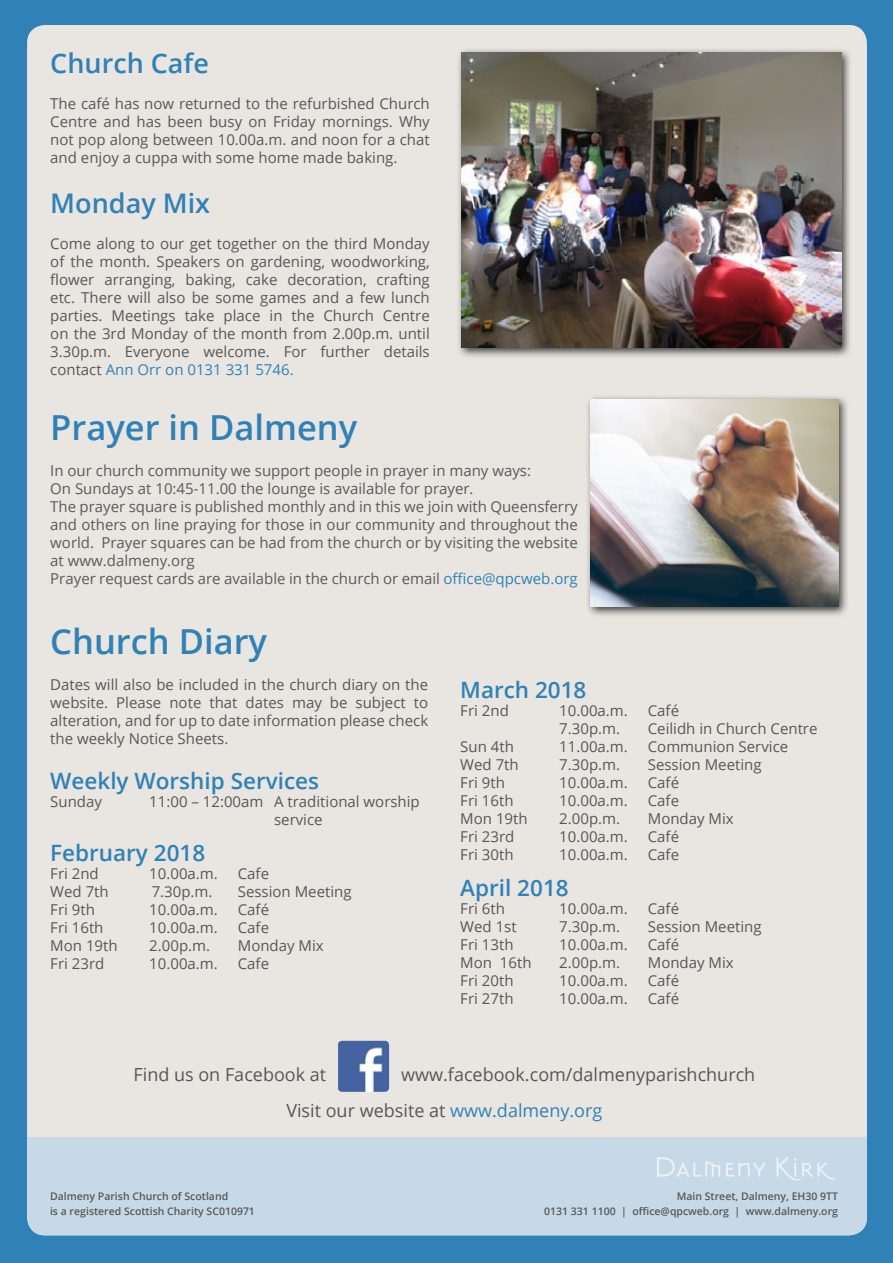
<style>
.page{position:relative;width:893px;height:1263px;background:#2f81b7}
.page>*{position:absolute;margin:0;border:0;box-sizing:border-box;transform-origin:0 0}
.t1{font:600 34.5px "Open Sans";color:#2f81b7}
.t2{font:600 27px "Open Sans";color:#3081b8}
.t3{font:600 22.5px "Open Sans";color:#2f81b7}
.t4{font:18px/36.6px "Open Sans";color:#575756}
.t5{font:15px/18px "Open Sans";color:#575756;text-align:justify}
.t6{font:15px/18px "Open Sans";color:#5a5a59}
.t7{font:600 10.5px/15px "Open Sans";color:#575756;text-align:right}
.s1{color:#3081b8}
.s2{color:#2f81b7}
</style>
<div class="page">
<div style="left:27px;top:25px;width:840px;height:1210px;background:#e9e6e1;border-radius:18px"></div>
<div style="left:27px;top:1160px;width:840px;height:75px;background:#c7d9e7;border-radius:18px"></div>
<div style="left:27px;top:1138px;width:840px;height:42px;background:#c7d9e7"></div>
<svg style="left:657px;top:1157px;width:63px;height:20px"></svg>
<svg style="left:726px;top:1162px;width:40px;height:14px"></svg>
<svg style="left:776px;top:1157px;width:59px;height:24px"></svg>
<img style="left:338px;top:1041px;width:51px;height:51px">
<div style="left:585px;top:394px;width:264px;height:224px;background:#000;opacity:.75"></div>
<img style="left:590px;top:400px;width:248px;height:207px">
<div style="left:456px;top:47px;width:396px;height:312px;background:#000;opacity:.75"></div>
<img style="left:462px;top:52px;width:379px;height:296px">
<h2 class="t2" style="left:50px;top:45px;width:160px">Church Cafe</h2>
<p class="t5" style="left:50px;top:94px;width:381px">The café has now returned to the refurbished Church Centre and has been busy on Friday mornings. Why not pop along between 10.00a.m. and noon for a chat and enjoy a cuppa with some home made baking.</p>
<h2 class="t2" style="left:50px;top:185px;width:161px">Monday Mix</h2>
<p class="t5" style="left:50px;top:234px;width:381px">Come along to our get together on the third Monday of the month. Speakers on gardening, woodworking, flower arranging, baking, cake decoration, crafting etc. There will also be some games and a few lunch parties. Meetings take place in the Church Centre on the 3rd Monday of the month from 2.00p.m. until 3.30p.m. Everyone welcome. For further details contact <span class="s1">Ann Orr on 0131 331 5746.</span></p>
<h1 class="t1" style="left:50px;top:404px;width:309px">Prayer in Dalmeny</h1>
<p class="t6" style="left:50px;top:461px;width:529px">In our church community we support people in prayer in many ways:<br>On Sundays at 10:45-11.00 the lounge is available for prayer.<br>The prayer square is published monthly and in this we join with Queensferry and others on line praying for those in our community and throughout the world. Prayer squares can be had from the church or by visiting the website at www.dalmeny.org<br>Prayer request cards are available in the church or email <span class="s2">office@qpcweb.org</span></p>
<h1 class="t1" style="left:50px;top:618px;width:218px">Church Diary</h1>
<p class="t5" style="left:50px;top:675px;width:379px">Dates will also be included in the church diary on the website. Please note that dates may be subject to alteration, and for up to date information please check the weekly Notice Sheets.</p>
<h3 class="t3" style="left:50px;top:766px;width:270px">Weekly Worship Services</h3>
<p class="t5" style="left:50px;top:792px;width:53px">Sunday</p>
<p class="t5" style="left:274px;top:792px;width:147px;text-indent:-125px">11:00 – 12:00am A traditional worship service</p>
<h3 class="t3" style="left:50px;top:838px;width:156px">February 2018</h3>
<p class="t5" style="left:50px;top:864px;width:50px">Fri 2nd</p>
<p class="t5" style="left:149px;top:864px;width:70px">10.00a.m.</p>
<p class="t5" style="left:238px;top:864px;width:33px">Cafe</p>
<p class="t5" style="left:50px;top:882px;width:60px">Wed 7th</p>
<p class="t5" style="left:152px;top:882px;width:62px">7.30p.m.</p>
<p class="t5" style="left:238px;top:882px;width:115px">Session Meeting</p>
<p class="t5" style="left:50px;top:900px;width:46px">Fri 9th</p>
<p class="t5" style="left:149px;top:900px;width:70px">10.00a.m.</p>
<p class="t5" style="left:238px;top:900px;width:33px">Café</p>
<p class="t5" style="left:50px;top:918px;width:55px">Fri 16th</p>
<p class="t5" style="left:149px;top:918px;width:70px">10.00a.m.</p>
<p class="t5" style="left:238px;top:918px;width:33px">Cafe</p>
<p class="t5" style="left:50px;top:936px;width:69px">Mon 19th</p>
<p class="t5" style="left:149px;top:936px;width:62px">2.00p.m.</p>
<p class="t5" style="left:238px;top:936px;width:88px">Monday Mix</p>
<p class="t5" style="left:50px;top:954px;width:56px">Fri 23rd</p>
<p class="t5" style="left:149px;top:954px;width:70px">10.00a.m.</p>
<p class="t5" style="left:238px;top:954px;width:33px">Cafe</p>
<h3 class="t3" style="left:460px;top:675px;width:128px">March 2018</h3>
<p class="t5" style="left:460px;top:701px;width:50px">Fri 2nd</p>
<p class="t5" style="left:559px;top:701px;width:70px">10.00a.m.</p>
<p class="t5" style="left:648px;top:701px;width:33px">Café</p>
<p class="t5" style="left:559px;top:719px;width:62px">7.30p.m.</p>
<p class="t5" style="left:648px;top:719px;width:171px">Ceilidh in Church Centre</p>
<p class="t5" style="left:460px;top:737px;width:55px">Sun 4th</p>
<p class="t5" style="left:559px;top:737px;width:70px">11.00a.m.</p>
<p class="t5" style="left:648px;top:737px;width:142px">Communion Service</p>
<p class="t5" style="left:460px;top:755px;width:60px">Wed 7th</p>
<p class="t5" style="left:559px;top:755px;width:62px">7.30p.m.</p>
<p class="t5" style="left:648px;top:755px;width:115px">Session Meeting</p>
<p class="t5" style="left:460px;top:773px;width:46px">Fri 9th</p>
<p class="t5" style="left:559px;top:773px;width:70px">10.00a.m.</p>
<p class="t5" style="left:648px;top:773px;width:33px">Café</p>
<p class="t5" style="left:460px;top:791px;width:55px">Fri 16th</p>
<p class="t5" style="left:559px;top:791px;width:70px">10.00a.m.</p>
<p class="t5" style="left:648px;top:791px;width:33px">Cafe</p>
<p class="t5" style="left:460px;top:809px;width:69px">Mon 19th</p>
<p class="t5" style="left:559px;top:809px;width:62px">2.00p.m.</p>
<p class="t5" style="left:648px;top:809px;width:88px">Monday Mix</p>
<p class="t5" style="left:460px;top:827px;width:56px">Fri 23rd</p>
<p class="t5" style="left:559px;top:827px;width:70px">10.00a.m.</p>
<p class="t5" style="left:648px;top:827px;width:33px">Café</p>
<p class="t5" style="left:460px;top:845px;width:55px">Fri 30th</p>
<p class="t5" style="left:559px;top:845px;width:70px">10.00a.m.</p>
<p class="t5" style="left:648px;top:845px;width:33px">Cafe</p>
<h3 class="t3" style="left:460px;top:873px;width:110px">April 2018</h3>
<p class="t5" style="left:460px;top:899px;width:46px">Fri 6th</p>
<p class="t5" style="left:559px;top:899px;width:70px">10.00a.m.</p>
<p class="t5" style="left:648px;top:899px;width:33px">Café</p>
<p class="t5" style="left:460px;top:917px;width:58px">Wed 1st</p>
<p class="t5" style="left:559px;top:917px;width:62px">7.30p.m.</p>
<p class="t5" style="left:648px;top:917px;width:115px">Session Meeting</p>
<p class="t5" style="left:460px;top:935px;width:55px">Fri 13th</p>
<p class="t5" style="left:559px;top:935px;width:70px">10.00a.m.</p>
<p class="t5" style="left:648px;top:935px;width:33px">Café</p>
<p class="t5" style="left:460px;top:953px;width:73px">Mon 16th</p>
<p class="t5" style="left:559px;top:953px;width:62px">2.00p.m.</p>
<p class="t5" style="left:648px;top:953px;width:88px">Monday Mix</p>
<p class="t5" style="left:460px;top:971px;width:55px">Fri 20th</p>
<p class="t5" style="left:559px;top:971px;width:70px">10.00a.m.</p>
<p class="t5" style="left:648px;top:971px;width:33px">Café</p>
<p class="t5" style="left:460px;top:989px;width:55px">Fri 27th</p>
<p class="t5" style="left:559px;top:989px;width:70px">10.00a.m.</p>
<p class="t5" style="left:648px;top:989px;width:33px">Café</p>
<p class="t4" style="left:286px;top:1055px;width:470px;text-indent:115px">www.facebook.com/dalmenyparishchurch<br>Visit our website at <span class="s2">www.dalmeny.org</span></p>
<p class="t4" style="left:133px;top:1055px;width:194px">Find us on Facebook at</p>
<p class="t7" style="left:50px;top:1189px;width:206px;text-align:left">Dalmeny Parish Church of Scotland<br>is a registered Scottish Charity SC010971</p>
<p class="t7" style="left:544px;top:1188px;width:295px">Main Street, Dalmeny, EH30 9TT<br>0131 331 1100 | office@qpcweb.org | www.dalmeny.org</p>
</div>
